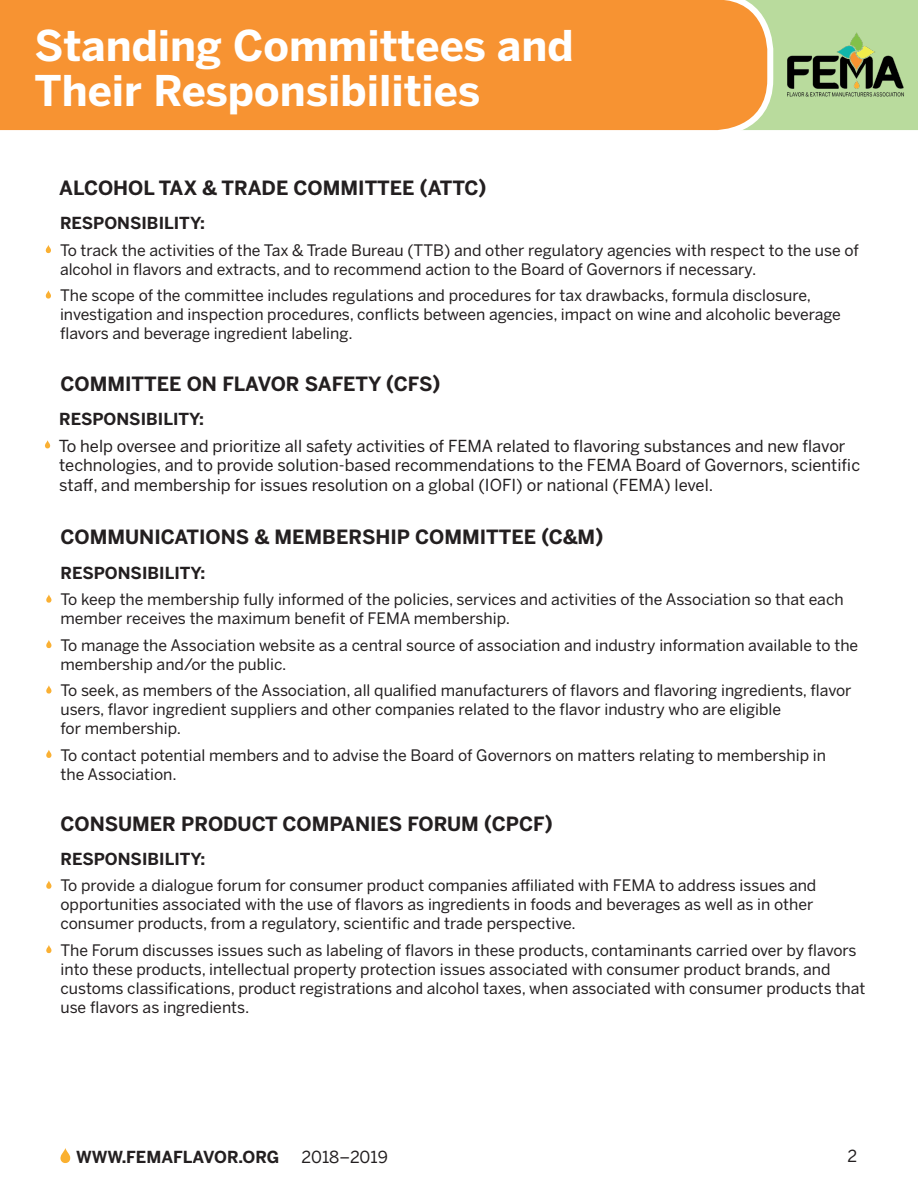
<style>
.page{position:relative;width:918px;height:1188px;background:#fff}
.page>*{position:absolute;margin:0;border:0;box-sizing:border-box;transform-origin:0 0}
.Section_Header_1{font:700 42px "Benton Sans";color:#fff}
.Bold_bullet_header{font:700 19.5px "Benton Sans";color:#231f20}
.resp__bullets{font:16.5px/19.8px "Benton Sans";color:#231f20}
.responsibility{font:700 16.5px "Benton Sans";color:#231f20}
.resp__bullets-2{font:15.75px/18.9px "Benton Sans";color:#231f20}
</style>
<div class="page">
<div style="left:773px;top:0;width:145px;height:130px;background:#b9db9d"></div>
<div style="left:0;top:0;width:773px;height:131px;background:#f79332"></div>
<img style="left:779px;top:23px;width:133px;height:84px">
<svg style="left:60px;top:1148px;width:11px;height:15px"></svg>
<svg style="left:46px;top:245px;width:5px;height:8px"></svg>
<svg style="left:46px;top:290px;width:5px;height:9px"></svg>
<svg style="left:46px;top:595px;width:6px;height:8px"></svg>
<svg style="left:46px;top:640px;width:6px;height:8px"></svg>
<svg style="left:46px;top:685px;width:6px;height:9px"></svg>
<svg style="left:46px;top:750px;width:6px;height:8px"></svg>
<svg style="left:46px;top:881px;width:6px;height:8px"></svg>
<svg style="left:46px;top:945px;width:6px;height:8px"></svg>
<svg style="left:45px;top:440px;width:5px;height:9px"></svg>
<p class="Section_Header_1" style="left:35px;top:19px;width:541px">Standing Committees and</p>
<p class="Section_Header_1" style="left:35px;top:64px;width:447px">Their Responsibilities</p>
<p class="Bold_bullet_header" style="left:59px;top:176px;width:429px">ALCOHOL TAX &amp; TRADE COMMITTEE (ATTC)</p>
<p class="responsibility" style="left:60px;top:213px;width:146px">RESPONSIBILITY:</p>
<p class="resp__bullets-2" style="left:60px;top:240px;width:800px">To track the activities of the Tax &amp; Trade Bureau (TTB) and other regulatory agencies with respect to the use of alcohol in flavors and extracts, and to recommend action to the Board of Governors if necessary.</p>
<p class="resp__bullets-2" style="left:60px;top:286px;width:782px">The scope of the committee includes regulations and procedures for tax drawbacks, formula disclosure, investigation and inspection procedures, conflicts between agencies, impact on wine and alcoholic beverage flavors and beverage ingredient labeling.</p>
<p class="Bold_bullet_header" style="left:60px;top:371px;width:381px">COMMITTEE ON FLAVOR SAFETY (CFS)</p>
<p class="responsibility" style="left:59px;top:409px;width:146px">RESPONSIBILITY:</p>
<p class="resp__bullets" style="left:59px;top:436px;width:803px">To help oversee and prioritize all safety activities of FEMA related to flavoring substances and new flavor technologies, and to provide solution-based recommendations to the FEMA Board of Governors, scientific staff, and membership for issues resolution on a global (IOFI) or national (FEMA) level.</p>
<p class="Bold_bullet_header" style="left:60px;top:525px;width:544px">COMMUNICATIONS &amp; MEMBERSHIP COMMITTEE (C&amp;M)</p>
<p class="responsibility" style="left:60px;top:562px;width:146px">RESPONSIBILITY:</p>
<p class="resp__bullets-2" style="left:60px;top:590px;width:785px">To keep the membership fully informed of the policies, services and activities of the Association so that each member receives the maximum benefit of FEMA membership.</p>
<p class="resp__bullets-2" style="left:60px;top:635px;width:799px">To manage the Association website as a central source of association and industry information available to the membership and/or the public.</p>
<p class="resp__bullets-2" style="left:60px;top:681px;width:793px">To seek, as members of the Association, all qualified manufacturers of flavors and flavoring ingredients, flavor users, flavor ingredient suppliers and other companies related to the flavor industry who are eligible</p>
<p class="resp__bullets-2" style="left:60px;top:719px;width:122px">for membership.</p>
<p class="resp__bullets-2" style="left:60px;top:745px;width:767px">To contact potential members and to advise the Board of Governors on matters relating to membership in</p>
<p class="resp__bullets-2" style="left:60px;top:764px;width:118px">the Association.</p>
<p class="Bold_bullet_header" style="left:60px;top:812px;width:494px">CONSUMER PRODUCT COMPANIES FORUM (CPCF)</p>
<p class="responsibility" style="left:60px;top:849px;width:146px">RESPONSIBILITY:</p>
<p class="resp__bullets-2" style="left:60px;top:876px;width:757px">To provide a dialogue forum for consumer product companies affiliated with FEMA to address issues and opportunities associated with the use of flavors as ingredients in foods and beverages as well as in other consumer products, from a regulatory, scientific and trade perspective.</p>
<p class="resp__bullets-2" style="left:60px;top:940px;width:806px">The Forum discusses issues such as labeling of flavors in these products, contaminants carried over by flavors into these products, intellectual property protection issues associated with consumer product brands, and customs classifications, product registrations and alcohol taxes, when associated with consumer products that use flavors as ingredients.</p>
<p class="responsibility" style="left:76px;top:1147px;width:205px">WWW.FEMAFLAVOR.ORG</p>
<p class="resp__bullets" style="left:302px;top:1147px;width:88px">2018–2019</p>
<p class="resp__bullets" style="left:847px;top:1146px;width:11px">2</p>
</div>
